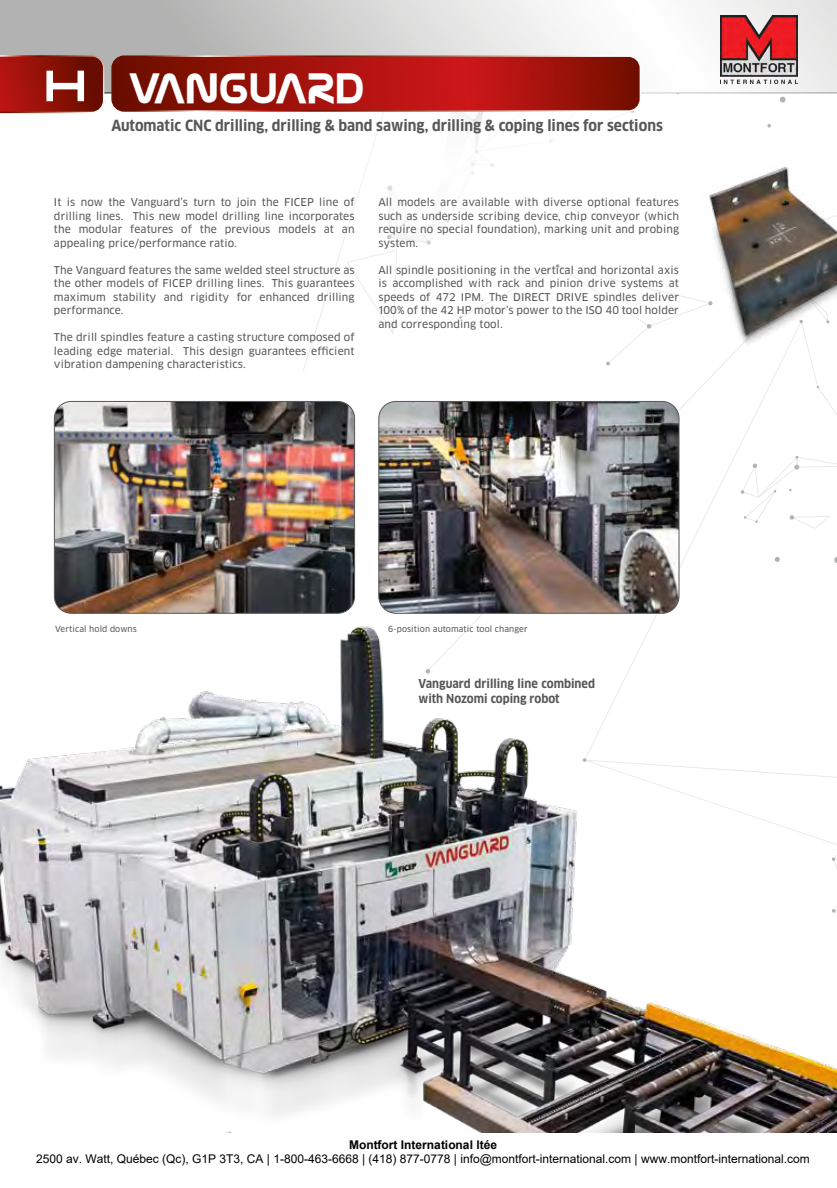
<style>
.page{position:relative;width:837px;height:1188px;background:#fff}
.page>*{position:absolute;margin:0;border:0;box-sizing:border-box;transform-origin:0 0}
.t1{font:44.85px "Nasalization";color:#fff}
.t2{font:700 15px "Clan Narrow LF";color:#575756}
.t3{font:12px "Arial";color:#000}
.t4{font:700 12px/15px "Clan Narrow LF";color:#575756}
.t5{font:700 12px "Arial";color:#000}
.t6{font:10.5px/13.5px "Clan LF News";letter-spacing:.01em;color:#575756;text-align:justify}
.t7{font:8.25px "Clan LF News";letter-spacing:.01em;color:#575756}
</style>
<div class="page">
<div style="left:0;top:0;width:112px;height:94px;background:#b2b2b2"></div>
<svg style="left:112px;top:0;width:725px;height:584px"></svg>
<div style="left:111px;top:55px;width:530px;height:57px;border:1px solid #fff;border-radius:12px"></div>
<svg style="left:0;top:55px;width:104px;height:58px"></svg>
<div style="left:50px;top:83px;width:31px;height:6px;background:#fff"></div>
<div style="left:78px;top:71px;width:6px;height:30px;background:#fff"></div>
<div style="left:46px;top:71px;width:7px;height:30px;background:#fff"></div>
<img style="left:0;top:613px;width:837px;height:519px">
<img style="left:54px;top:401px;width:301px;height:211px">
<div style="left:54px;top:401px;width:301px;height:213px;border:1px solid #575756;border-radius:17px"></div>
<img style="left:379px;top:401px;width:300px;height:212px">
<div style="left:378px;top:401px;width:301px;height:213px;border:1px solid #575756;border-radius:17px"></div>
<img style="left:679px;top:150px;width:158px;height:208px">
<img style="left:791px;top:293px;width:46px;height:663px">
<img style="left:721px;top:15px;width:76px;height:68px">
<h1 class="t1" style="left:129px;top:65px;width:237px">VANGUARD</h1>
<h2 class="t2" style="left:111px;top:117px;width:553px">Automatic CNC drilling, drilling &amp; band sawing, drilling &amp; coping lines for sections</h2>
<p class="t6" style="left:54px;top:196px;width:302px">It is now the Vanguard’s turn to join the FICEP line of drilling lines. This new model drilling line incorporates the modular features of the previous models at an appealing price/performance ratio.</p>
<p class="t6" style="left:54px;top:263px;width:302px">The Vanguard features the same welded steel structure as the other models of FICEP drilling lines. This guarantees maximum stability and rigidity for enhanced drilling performance.</p>
<p class="t6" style="left:54px;top:331px;width:302px">The drill spindles feature a casting structure composed of leading edge material. This design guarantees efficient vibration dampening characteristics.</p>
<p class="t6" style="left:378px;top:196px;width:302px">All models are available with diverse optional features such as underside scribing device, chip conveyor (which require no special foundation), marking unit and probing system.</p>
<p class="t6" style="left:378px;top:263px;width:302px">All spindle positioning in the vertical and horizontal axis is accomplished with rack and pinion drive systems at speeds of 472 IPM. The DIRECT DRIVE spindles deliver 100% of the 42 HP motor’s power to the ISO 40 tool holder and corresponding tool.</p>
<p class="t7" style="left:55px;top:624px;width:83px">Vertical hold downs</p>
<p class="t7" style="left:388px;top:624px;width:141px">6-position automatic tool changer</p>
<p class="t4" style="left:418px;top:676px;width:178px">Vanguard drilling line combined with Nozomi coping robot</p>
<p class="t5" style="left:349px;top:1136px;width:150px">Montfort International ltée</p>
<p class="t3" style="left:36px;top:1151px;width:775px">2500 av. Watt, Québec (Qc), G1P 3T3, CA | 1-800-463-6668 | (418) 877-0778 | info@montfort-international.com | www.montfort-international.com</p>
</div>
